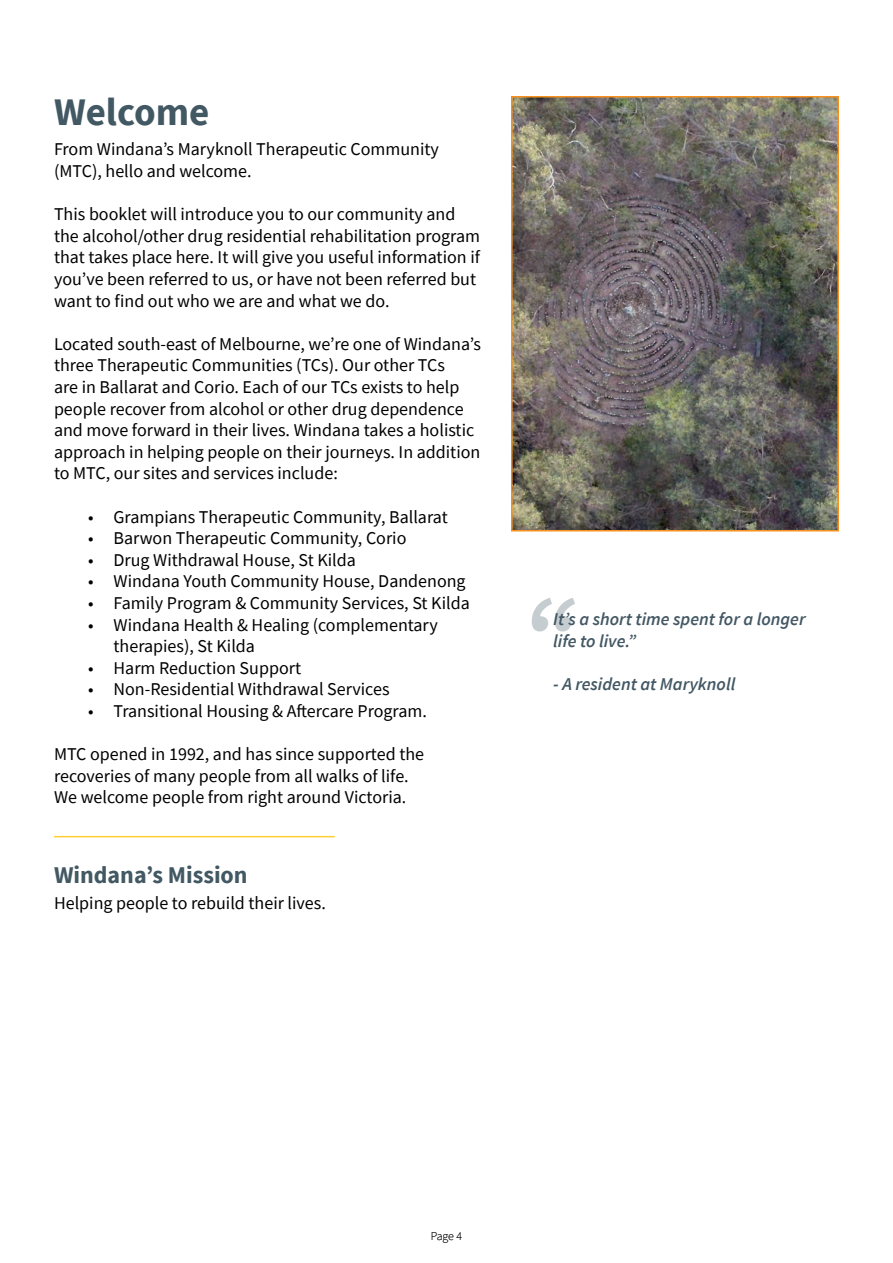
<style>
.page{position:relative;width:893px;height:1263px;background:#fff}
.page>*{position:absolute;margin:0;border:0;box-sizing:border-box;transform-origin:0 0}
.t1{font:italic 700 105px "Source Sans Pro";color:#435864}
.t2{font:700 39px "Source Sans Pro";color:#425863}
.t3{font:700 24px "Source Sans Pro";color:#425863}
.t4{font:18px/21.6px "Source Sans Pro";color:#000}
.t5{font:italic 600 18px/21.6px "Source Sans Pro";color:#435864}
.t6{font:200 12px "Source Sans Pro";color:#000}
</style>
<div class="page">
<img style="left:514px;top:99px;width:322px;height:429px">
<div style="left:511px;top:96px;width:328px;height:435px;border:2px solid #f79220"></div>
<hr style="left:54px;top:836px;width:281px;height:1px;background:#ffce34">
<h2 class="t2" style="left:54px;top:86px;width:157px">Welcome</h2>
<p class="t4" style="left:54px;top:138px;width:386px">From Windana’s Maryknoll Therapeutic Community (MTC), hello and welcome.</p>
<p class="t4" style="left:54px;top:203px;width:428px">This booklet will introduce you to our community and the alcohol/other drug residential rehabilitation program that takes place here. It will give you useful information if you’ve been referred to us, or have not been referred but want to find out who we are and what we do.</p>
<p class="t4" style="left:54px;top:333px;width:428px">Located south-east of Melbourne, we’re one of Windana’s three Therapeutic Communities (TCs). Our other TCs<br>are in Ballarat and Corio. Each of our TCs exists to help people recover from alcohol or other drug dependence and move forward in their lives. Windana takes a holistic approach in helping people on their journeys. In addition to MTC, our sites and services include:</p>
<p class="t4" style="left:88px;top:506px;width:361px">• Grampians Therapeutic Community, Ballarat</p>
<p class="t4" style="left:88px;top:527px;width:320px">• Barwon Therapeutic Community, Corio</p>
<p class="t4" style="left:88px;top:549px;width:269px">• Drug Withdrawal House, St Kilda</p>
<p class="t4" style="left:88px;top:570px;width:379px">• Windana Youth Community House, Dandenong</p>
<p class="t4" style="left:88px;top:592px;width:383px">• Family Program &amp; Community Services, St Kilda</p>
<p class="t4" style="left:114px;top:614px;width:326px;text-indent:-26px">• Windana Health &amp; Healing (complementary therapies), St Kilda</p>
<p class="t4" style="left:88px;top:657px;width:215px">• Harm Reduction Support</p>
<p class="t4" style="left:88px;top:678px;width:303px">• Non-Residential Withdrawal Services</p>
<p class="t4" style="left:88px;top:700px;width:340px">• Transitional Housing &amp; Aftercare Program.</p>
<p class="t4" style="left:54px;top:743px;width:372px">MTC opened in 1992, and has since supported the recoveries of many people from all walks of life.<br>We welcome people from right around Victoria.</p>
<h3 class="t3" style="left:54px;top:859px;width:195px">Windana’s Mission</h3>
<p class="t4" style="left:54px;top:892px;width:273px">Helping people to rebuild their lives.</p>
<h1 class="t1" style="left:522px;top:563px;width:55px">“</h1>
<p class="t5" style="left:553px;top:608px;width:254px">It’s a short time spent for a longer life to live.”</p>
<p class="t5" style="left:553px;top:673px;width:184px">- A resident at Maryknoll</p>
<p class="t6" style="left:431px;top:1229px;width:33px">Page 4</p>
</div>
